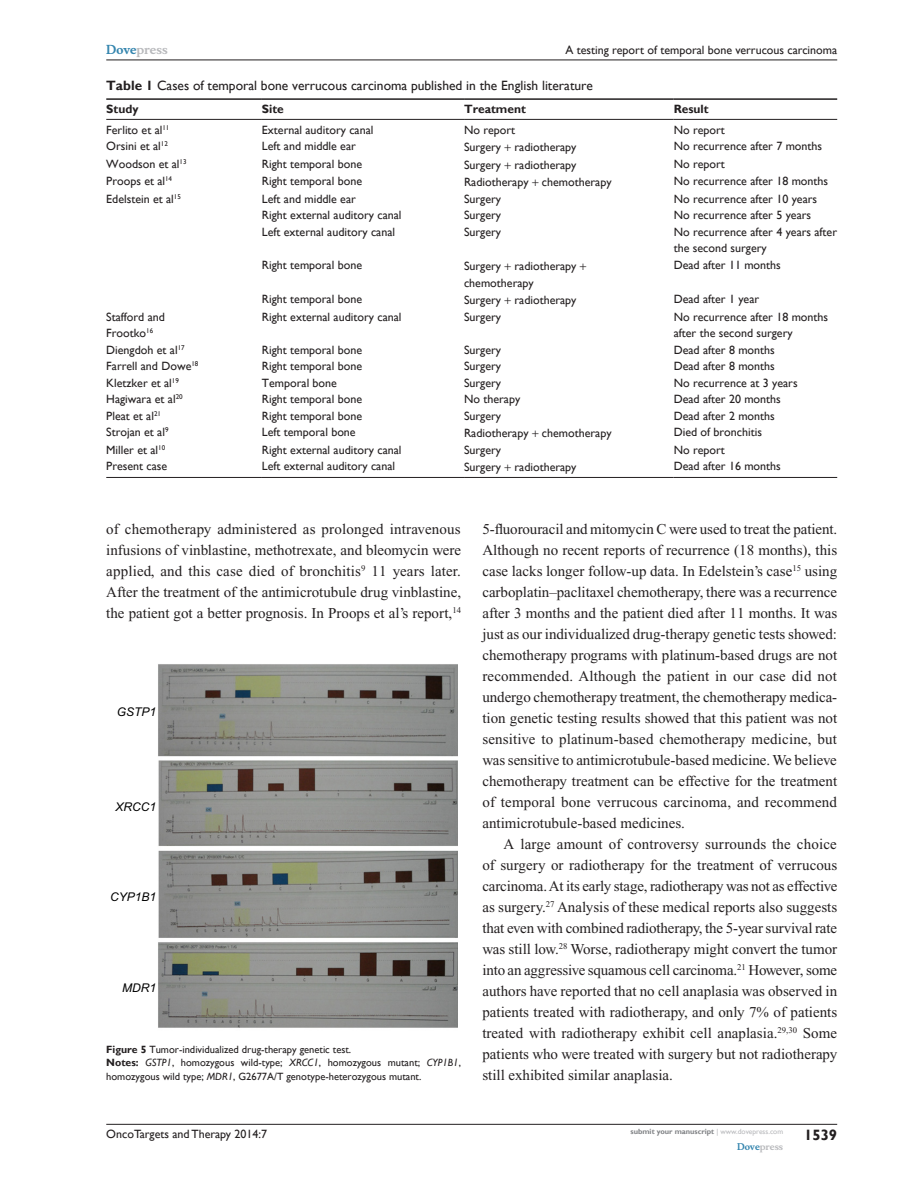
<style>
.page{position:relative;width:918px;height:1188px;background:#fff}
.page>*{position:absolute;margin:0;border:0;box-sizing:border-box;transform-origin:0 0}
.TxF{font:15px/21px "Times New Roman";color:#231f20;text-align:justify}
.Tx{font:15px/21px "Times New Roman";color:#231f20;text-align:justify}
.t1{font:700 15px "Gill Sans";color:#231f20}
.TN_TT{font:13.5px "Gill Sans";color:#231f20}
.TB{font:12px/16.5px "Gill Sans";color:#231f20}
.TCH{font:700 12px "Gill Sans";color:#231f20}
.t2{font:italic 12px "Arial";color:#000}
.t3{font:700 12px "Musee";color:#b8b9bc}
.FC{font:10.5px/13.5px "Gill Sans";color:#231f20}
.t4{font:700 9px "Musee";color:#b8b9bc}
.t5{font:700 7.5px "Gill Sans";color:#808285}
.s1{color:#3485ae}
.s2{font-weight:700}
.s3{font-style:italic}
.s4{font-weight:400;color:#b8b9bc}
</style>
<div class="page">
<hr style="left:106px;top:1124px;width:731px;height:1px;background:#231f20">
<hr style="left:106px;top:60px;width:731px;height:1px;background:#231f20">
<hr style="left:106px;top:119px;width:156px;height:1px;background:#231f20">
<hr style="left:262px;top:119px;width:202px;height:1px;background:#231f20">
<hr style="left:464px;top:119px;width:210px;height:1px;background:#231f20">
<hr style="left:674px;top:119px;width:163px;height:1px;background:#231f20">
<hr style="left:106px;top:477px;width:156px;height:1px;background:#231f20">
<hr style="left:262px;top:477px;width:202px;height:1px;background:#231f20">
<hr style="left:464px;top:477px;width:210px;height:1px;background:#231f20">
<hr style="left:674px;top:477px;width:163px;height:1px;background:#231f20">
<hr style="left:106px;top:98px;width:156px;height:2px;background:#231f20">
<hr style="left:262px;top:98px;width:202px;height:2px;background:#231f20">
<hr style="left:464px;top:98px;width:210px;height:2px;background:#231f20">
<hr style="left:674px;top:98px;width:163px;height:2px;background:#231f20">
<img style="left:158px;top:664px;width:299px;height:364px">
<p class="t3" style="left:106px;top:43px;width:63px"><span class="s1">Dove</span>press</p>
<p class="TB" style="left:565px;top:42px;width:273px">A testing report of temporal bone verrucous carcinoma</p>
<p class="TN_TT" style="left:106px;top:78px;width:488px"><span class="s2">Table 1</span> Cases of temporal bone verrucous carcinoma published in the English literature</p>
<p class="TCH" style="left:106px;top:102px;width:34px">Study</p>
<p class="TCH" style="left:262px;top:102px;width:23px">Site</p>
<p class="TCH" style="left:464px;top:102px;width:63px">Treatment</p>
<p class="TCH" style="left:674px;top:102px;width:36px">Result</p>
<p class="TB" style="left:106px;top:122px;width:65px">Ferlito et al<sup>11</sup></p>
<p class="TB" style="left:262px;top:122px;width:113px">External auditory canal</p>
<p class="TB" style="left:464px;top:122px;width:53px">No report</p>
<p class="TB" style="left:674px;top:122px;width:53px">No report</p>
<p class="TB" style="left:106px;top:138px;width:63px">Orsini et al<sup>12</sup></p>
<p class="TB" style="left:262px;top:138px;width:96px">Left and middle ear</p>
<p class="TB" style="left:464px;top:139px;width:114px">Surgery radiotherapy</p>
<p class="TB" style="left:674px;top:138px;width:150px">No recurrence after 7 months</p>
<p class="TB" style="left:106px;top:156px;width:82px">Woodson et al<sup>13</sup></p>
<p class="TB" style="left:262px;top:156px;width:102px">Right temporal bone</p>
<p class="TB" style="left:464px;top:157px;width:114px">Surgery radiotherapy</p>
<p class="TB" style="left:674px;top:156px;width:53px">No report</p>
<p class="TB" style="left:106px;top:173px;width:67px">Proops et al<sup>14</sup></p>
<p class="TB" style="left:262px;top:173px;width:102px">Right temporal bone</p>
<p class="TB" style="left:464px;top:174px;width:149px">Radiotherapy chemotherapy</p>
<p class="TB" style="left:674px;top:173px;width:156px">No recurrence after 18 months</p>
<p class="TB" style="left:106px;top:191px;width:76px">Edelstein et al<sup>15</sup></p>
<p class="TB" style="left:262px;top:191px;width:96px">Left and middle ear</p>
<p class="TB" style="left:464px;top:191px;width:39px">Surgery</p>
<p class="TB" style="left:674px;top:191px;width:145px">No recurrence after 10 years</p>
<p class="TB" style="left:262px;top:207px;width:141px">Right external auditory canal</p>
<p class="TB" style="left:464px;top:207px;width:39px">Surgery</p>
<p class="TB" style="left:674px;top:207px;width:139px">No recurrence after 5 years</p>
<p class="TB" style="left:262px;top:224px;width:135px">Left external auditory canal</p>
<p class="TB" style="left:464px;top:224px;width:39px">Surgery</p>
<p class="TB" style="left:674px;top:224px;width:165px">No recurrence after 4 years after the second surgery</p>
<p class="TB" style="left:262px;top:257px;width:102px">Right temporal bone</p>
<p class="TB" style="left:464px;top:258px;width:114px">Surgery radiotherapy chemotherapy</p>
<p class="TB" style="left:674px;top:257px;width:109px">Dead after 11 months</p>
<p class="TB" style="left:262px;top:291px;width:102px">Right temporal bone</p>
<p class="TB" style="left:464px;top:292px;width:114px">Surgery radiotherapy</p>
<p class="TB" style="left:674px;top:291px;width:87px">Dead after 1 year</p>
<p class="TB" style="left:106px;top:309px;width:60px">Stafford and<br>Frootko<sup>16</sup></p>
<p class="TB" style="left:262px;top:309px;width:141px">Right external auditory canal</p>
<p class="TB" style="left:464px;top:309px;width:39px">Surgery</p>
<p class="TB" style="left:674px;top:309px;width:156px">No recurrence after 18 months after the second surgery</p>
<p class="TB" style="left:106px;top:342px;width:80px">Diengdoh et al<sup>17</sup></p>
<p class="TB" style="left:262px;top:342px;width:102px">Right temporal bone</p>
<p class="TB" style="left:464px;top:342px;width:39px">Surgery</p>
<p class="TB" style="left:674px;top:342px;width:103px">Dead after 8 months</p>
<p class="TB" style="left:106px;top:358px;width:94px">Farrell and Dowe<sup>18</sup></p>
<p class="TB" style="left:262px;top:358px;width:102px">Right temporal bone</p>
<p class="TB" style="left:464px;top:358px;width:39px">Surgery</p>
<p class="TB" style="left:674px;top:358px;width:103px">Dead after 8 months</p>
<p class="TB" style="left:106px;top:375px;width:74px">Kletzker et al<sup>19</sup></p>
<p class="TB" style="left:262px;top:375px;width:77px">Temporal bone</p>
<p class="TB" style="left:464px;top:375px;width:39px">Surgery</p>
<p class="TB" style="left:674px;top:375px;width:125px">No recurrence at 3 years</p>
<p class="TB" style="left:106px;top:391px;width:78px">Hagiwara et al<sup>20</sup></p>
<p class="TB" style="left:262px;top:391px;width:102px">Right temporal bone</p>
<p class="TB" style="left:464px;top:391px;width:58px">No therapy</p>
<p class="TB" style="left:674px;top:391px;width:109px">Dead after 20 months</p>
<p class="TB" style="left:106px;top:408px;width:56px">Pleat et al<sup>21</sup></p>
<p class="TB" style="left:262px;top:408px;width:102px">Right temporal bone</p>
<p class="TB" style="left:464px;top:408px;width:39px">Surgery</p>
<p class="TB" style="left:674px;top:408px;width:103px">Dead after 2 months</p>
<p class="TB" style="left:106px;top:424px;width:64px">Strojan et al<sup>9</sup></p>
<p class="TB" style="left:262px;top:424px;width:95px">Left temporal bone</p>
<p class="TB" style="left:464px;top:425px;width:149px">Radiotherapy chemotherapy</p>
<p class="TB" style="left:674px;top:424px;width:90px">Died of bronchitis</p>
<p class="TB" style="left:106px;top:442px;width:60px">Miller et al<sup>10</sup></p>
<p class="TB" style="left:262px;top:442px;width:141px">Right external auditory canal</p>
<p class="TB" style="left:464px;top:442px;width:39px">Surgery</p>
<p class="TB" style="left:674px;top:442px;width:53px">No report</p>
<p class="TB" style="left:106px;top:458px;width:63px">Present case</p>
<p class="TB" style="left:262px;top:458px;width:135px">Left external auditory canal</p>
<p class="TB" style="left:464px;top:459px;width:114px">Surgery radiotherapy</p>
<p class="TB" style="left:674px;top:458px;width:109px">Dead after 16 months</p>
<p class="TxF" style="left:106px;top:518px;width:356px">of chemotherapy administered as prolonged intravenous infusions of vinblastine, methotrexate, and bleomycin were applied, and this case died of bronchitis<sup>9</sup> 11 years later.<br>After the treatment of the antimicrotubule drug vinblastine, the patient got a better prognosis. In Proops et al’s report,<sup>14</sup></p>
<p class="TxF" style="left:482px;top:518px;width:356px">5-fluorouracil and mitomycin C were used to treat the patient.<br>Although no recent reports of recurrence (18 months), this case lacks longer follow-up data. In Edelstein’s case<sup>15</sup> using carboplatin–paclitaxel chemotherapy, there was a recurrence after 3 months and the patient died after 11 months. It was just as our individualized drug-therapy genetic tests showed: chemotherapy programs with platinum-based drugs are not recommended. Although the patient in our case did not undergo chemotherapy treatment, the chemotherapy medica&shy;tion genetic testing results showed that this patient was not sensitive to platinum-based chemotherapy medicine, but was sensitive to antimicrotubule-based medicine. We believe chemotherapy treatment can be effective for the treatment of temporal bone verrucous carcinoma, and recommend antimicrotubule-based medicines.</p>
<p class="Tx" style="left:482px;top:833px;width:357px;text-indent:21px">A large amount of controversy surrounds the choice of surgery or radiotherapy for the treatment of verrucous carcinoma. At its early stage, radiotherapy was not as effective as surgery.<sup>27</sup> Analysis of these medical reports also suggests that even with combined radiotherapy, the 5-year survival rate was still low.<sup>28</sup> Worse, radiotherapy might convert the tumor into an aggressive squamous cell carcinoma.<sup>21</sup> However, some authors have reported that no cell anaplasia was observed in patients treated with radiotherapy, and only 7% of patients treated with radiotherapy exhibit cell anaplasia.<sup>29,30</sup> Some patients who were treated with surgery but not radiotherapy still exhibited similar anaplasia.</p>
<p class="t2" style="left:117px;top:705px;width:41px">GSTP1</p>
<p class="t2" style="left:115px;top:799px;width:42px">XRCC1</p>
<p class="t2" style="left:110px;top:889px;width:48px">CYP1B1</p>
<p class="t2" style="left:122px;top:981px;width:35px">MDR1</p>
<p class="FC" style="left:106px;top:1042px;width:246px"><span class="s2">Figure 5</span> Tumor-individualized drug-therapy genetic test.</p>
<p class="FC" style="left:106px;top:1056px;width:356px"><span class="s2">Notes:</span> <span class="s3">GSTP1</span>, homozygous wild-type; <span class="s3">XRCC1</span>, homozygous mutant; <span class="s3">CYP1B1</span>, homozygous wild type; <span class="s3">MDR1</span>, G2677A/T genotype-heterozygous mutant.</p>
<p class="TB" style="left:106px;top:1126px;width:162px">OncoTargets and Therapy 2014:7</p>
<p class="t5" style="left:631px;top:1127px;width:154px">submit your manuscript <span class="s4">| www.dovepress.com</span></p>
<p class="t4" style="left:737px;top:1141px;width:48px"><span class="s1">Dove</span>press</p>
<p class="t1" style="left:804px;top:1126px;width:35px">1539</p>
</div>
